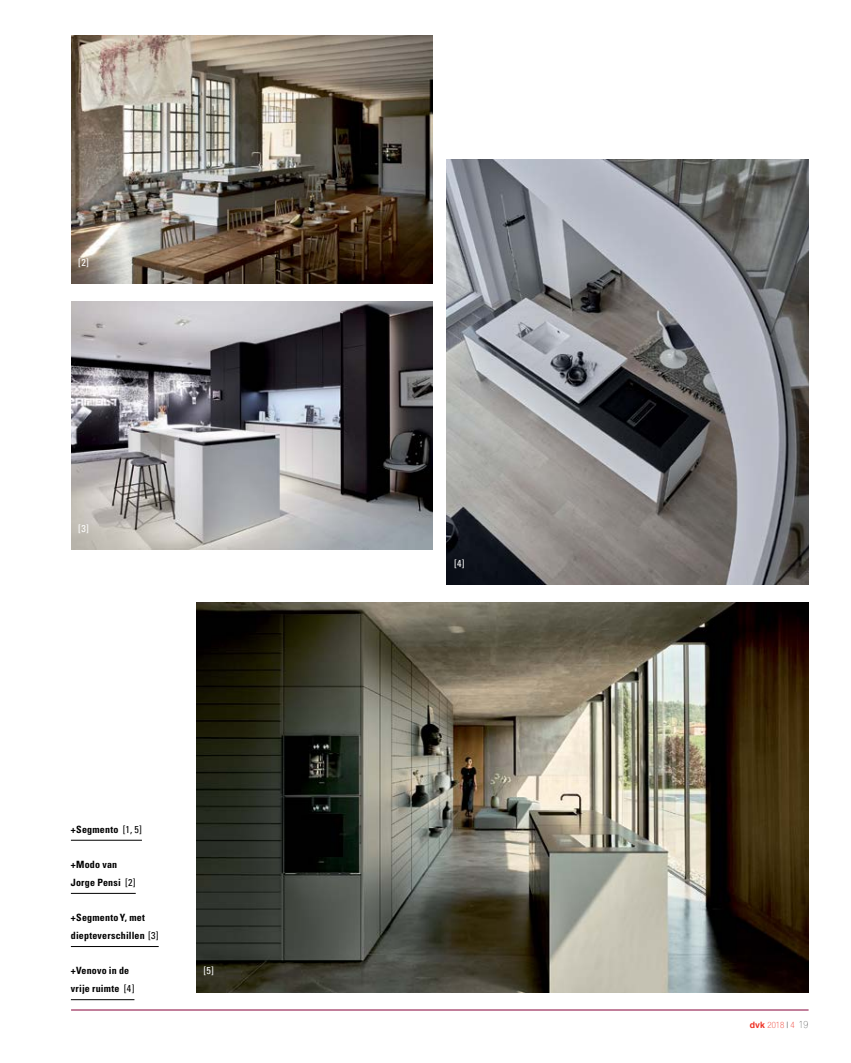
<style>
.page{position:relative;width:851px;height:1063px;background:#fff}
.page>*{position:absolute;margin:0;border:0;box-sizing:border-box;transform-origin:0 0}
.t1{font:700 condensed 10px/17.8px "Univers";letter-spacing:.015em;color:#000}
.t2{font:condensed 10px "Univers";color:#fff}
.t3{font:100 condensed 8.75px "Helvetica Neue";color:#ee3124}
.s1{font-weight:400}
.s2{font-family:"Helvetica";font-weight:700;font-stretch:normal}
.s3{color:#000}
.s4{font-weight:900;font-size:10px;color:#000}
</style>
<div class="page">
<hr style="left:71px;top:840px;width:71px;height:1px;background:#000">
<hr style="left:71px;top:893px;width:65px;height:1px;background:#000">
<hr style="left:71px;top:946px;width:88px;height:1px;background:#000">
<hr style="left:71px;top:999px;width:63px;height:1px;background:#000">
<img style="left:196px;top:602px;width:612px;height:390px">
<img style="left:71px;top:301px;width:361px;height:248px">
<img style="left:71px;top:35px;width:361px;height:248px">
<img style="left:447px;top:159px;width:361px;height:426px">
<hr style="left:71px;top:1010px;width:737px;height:1px;background:#860038">
<p class="t2" style="left:78px;top:256px;width:12px">[2]</p>
<p class="t2" style="left:78px;top:522px;width:12px">[3]</p>
<p class="t1" style="left:71px;top:820px;width:72px">+Segmento <span class="s1">[1, 5]</span></p>
<p class="t1" style="left:71px;top:856px;width:66px">+Modo van<br>Jorge Pensi <span class="s1">[2]</span></p>
<p class="t1" style="left:71px;top:909px;width:89px">+SegmentoY, met diepteverschillen <span class="s1">[3]</span></p>
<p class="t1" style="left:71px;top:962px;width:65px">+Venovo in de vrije ruimte <span class="s1">[4]</span></p>
<p class="t2" style="left:203px;top:965px;width:12px">[5]</p>
<p class="t2" style="left:454px;top:557px;width:12px">[4]</p>
<p class="t3" style="left:749px;top:1020px;width:60px"><span class="s2">dvk</span> 2018 <span class="s3">|</span> 4 <span class="s4">19</span></p>
</div>
